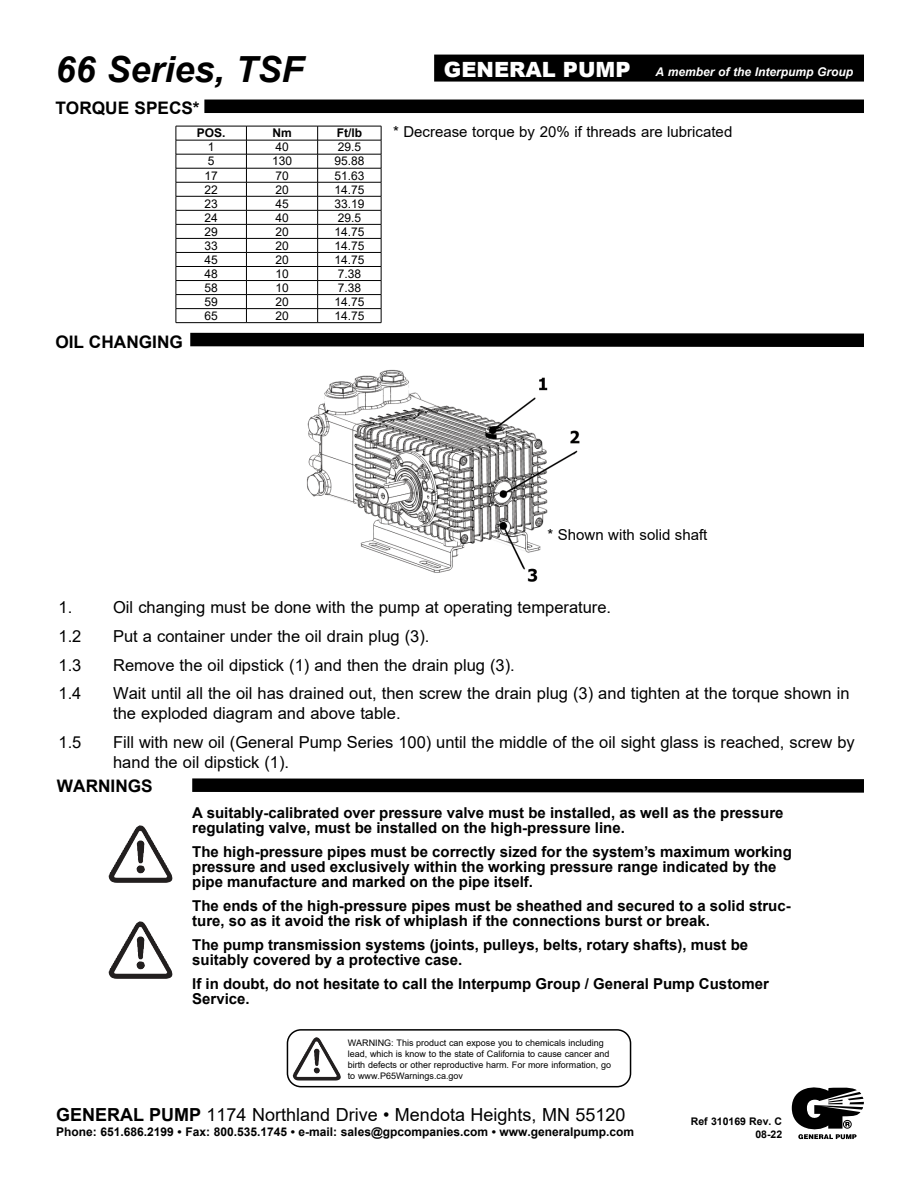
<style>
.page{position:relative;width:918px;height:1188px;background:#fff}
.page>*{position:absolute;margin:0;border:0;box-sizing:border-box;transform-origin:0 0}
.t1{font:italic 700 36px "Arial";color:#000}
.t2{font:18px "Arial";color:#000}
.t3{font:700 17.25px "Arial";color:#000}
.t4{font:16.5px/19.8px "Arial";color:#000}
.t5{font:700 15px/15px "Arial";color:#000}
.t6{font:15px "Arial";color:#000}
.t7{font:12px "Arial";color:#000}
.t8{font:700 12px "Arial";color:#000}
.t9{font:italic 700 12px "Arial";color:#fff}
.t10{font:700 10.5px/12.6px "Arial";color:#000;text-align:right}
.t11{font:9px/10.8px "Arial";color:#000}
.s1{font-weight:900;font-style:normal;font-size:21px}
.s2{font-weight:700}
</style>
<div class="page">
<div style="left:204px;top:100px;width:660px;height:13px;background:#000"></div>
<img style="left:306px;top:369px;width:274px;height:213px">
<svg style="left:792px;top:1087px;width:72px;height:52px"></svg>
<div style="left:434px;top:55px;width:430px;height:27px;background:#000"></div>
<div style="left:546px;top:528px;width:163px;height:14px;background:#fff"></div>
<svg style="left:176px;top:126px;width:688px;height:221px"></svg>
<img style="left:109px;top:825px;width:63px;height:58px">
<img style="left:109px;top:921px;width:63px;height:58px">
<svg style="left:192px;top:778px;width:672px;height:15px;background:#191919"></svg>
<div style="left:287px;top:1029px;width:344px;height:58px;border:2px solid #000;border-radius:14px"></div>
<img style="left:293px;top:1040px;width:20px;height:39px">
<h1 class="t1" style="left:56px;top:45px;width:250px">66 Series, TSF</h1>
<p class="t9" style="left:444px;top:64px;width:411px"><span class="s1">GENERAL PUMP</span> A member of the Interpump Group</p>
<p class="t3" style="left:55px;top:95px;width:146px">TORQUE SPECS*</p>
<p class="t8" style="left:197px;top:125px;width:30px">POS.</p>
<p class="t8" style="left:272px;top:125px;width:21px">Nm</p>
<p class="t8" style="left:337px;top:125px;width:27px">Ft/lb</p>
<p class="t6" style="left:393px;top:122px;width:341px">* Decrease torque by 20% if threads are lubricated</p>
<p class="t7" style="left:208px;top:139px;width:8px">1</p>
<p class="t7" style="left:275px;top:139px;width:15px">40</p>
<p class="t7" style="left:338px;top:139px;width:25px">29.5</p>
<p class="t7" style="left:208px;top:153px;width:8px">5</p>
<p class="t7" style="left:272px;top:153px;width:22px">130</p>
<p class="t7" style="left:334px;top:153px;width:32px">95.88</p>
<p class="t7" style="left:205px;top:167px;width:15px">17</p>
<p class="t7" style="left:275px;top:167px;width:15px">70</p>
<p class="t7" style="left:334px;top:167px;width:32px">51.63</p>
<p class="t7" style="left:205px;top:181px;width:15px">22</p>
<p class="t7" style="left:275px;top:181px;width:15px">20</p>
<p class="t7" style="left:334px;top:181px;width:32px">14.75</p>
<p class="t7" style="left:205px;top:195px;width:15px">23</p>
<p class="t7" style="left:275px;top:195px;width:15px">45</p>
<p class="t7" style="left:334px;top:195px;width:32px">33.19</p>
<p class="t7" style="left:205px;top:209px;width:15px">24</p>
<p class="t7" style="left:275px;top:209px;width:15px">40</p>
<p class="t7" style="left:338px;top:209px;width:25px">29.5</p>
<p class="t7" style="left:205px;top:223px;width:15px">29</p>
<p class="t7" style="left:275px;top:223px;width:15px">20</p>
<p class="t7" style="left:334px;top:223px;width:32px">14.75</p>
<p class="t7" style="left:205px;top:237px;width:15px">33</p>
<p class="t7" style="left:275px;top:237px;width:15px">20</p>
<p class="t7" style="left:334px;top:237px;width:32px">14.75</p>
<p class="t7" style="left:205px;top:251px;width:15px">45</p>
<p class="t7" style="left:275px;top:251px;width:15px">20</p>
<p class="t7" style="left:334px;top:251px;width:32px">14.75</p>
<p class="t7" style="left:205px;top:265px;width:15px">48</p>
<p class="t7" style="left:275px;top:265px;width:15px">10</p>
<p class="t7" style="left:338px;top:265px;width:25px">7.38</p>
<p class="t7" style="left:205px;top:279px;width:15px">58</p>
<p class="t7" style="left:275px;top:279px;width:15px">10</p>
<p class="t7" style="left:338px;top:279px;width:25px">7.38</p>
<p class="t7" style="left:205px;top:293px;width:15px">59</p>
<p class="t7" style="left:275px;top:293px;width:15px">20</p>
<p class="t7" style="left:334px;top:293px;width:32px">14.75</p>
<p class="t7" style="left:205px;top:307px;width:15px">65</p>
<p class="t7" style="left:275px;top:307px;width:15px">20</p>
<p class="t7" style="left:334px;top:307px;width:32px">14.75</p>
<p class="t3" style="left:55px;top:329px;width:129px">OIL CHANGING</p>
<p class="t6" style="left:547px;top:524px;width:162px">* Shown with solid shaft</p>
<p class="t4" style="left:58px;top:597px;width:15px">1.</p>
<p class="t4" style="left:113px;top:597px;width:500px">Oil changing must be done with the pump at operating temperature.</p>
<p class="t4" style="left:58px;top:626px;width:24px">1.2</p>
<p class="t4" style="left:113px;top:626px;width:318px">Put a container under the oil drain plug (3).</p>
<p class="t4" style="left:58px;top:655px;width:24px">1.3</p>
<p class="t4" style="left:113px;top:655px;width:403px">Remove the oil dipstick (1) and then the drain plug (3).</p>
<p class="t4" style="left:58px;top:684px;width:24px">1.4</p>
<p class="t4" style="left:113px;top:684px;width:738px">Wait until all the oil has drained out, then screw the drain plug (3) and tighten at the torque shown in the exploded diagram and above table.</p>
<p class="t4" style="left:58px;top:732px;width:24px">1.5</p>
<p class="t4" style="left:113px;top:732px;width:743px">Fill with new oil (General Pump Series 100) until the middle of the oil sight glass is reached, screw by hand the oil dipstick (1).</p>
<p class="t3" style="left:57px;top:773px;width:97px">WARNINGS</p>
<p class="t5" style="left:192px;top:806px;width:593px">A suitably-calibrated over pressure valve must be installed, as well as the pressure regulating valve, must be installed on the high-pressure line.</p>
<p class="t5" style="left:192px;top:845px;width:601px">The high-pressure pipes must be correctly sized for the system’s maximum working pressure and used exclusively within the working pressure range indicated by the pipe manufacture and marked on the pipe itself.</p>
<p class="t5" style="left:192px;top:899px;width:600px">The ends of the high-pressure pipes must be sheathed and secured to a solid struc&shy;ture, so as it avoid the risk of whiplash if the connections burst or break.</p>
<p class="t5" style="left:192px;top:938px;width:557px">The pump transmission systems (joints, pulleys, belts, rotary shafts), must be suitably covered by a protective case.</p>
<p class="t5" style="left:192px;top:977px;width:578px">If in doubt, do not hesitate to call the Interpump Group / General Pump Customer<br>Service.</p>
<p class="t11" style="left:348px;top:1038px;width:265px">WARNING: This product can expose you to chemicals including lead, which is know to the state of California to cause cancer and birth defects or other reproductive harm. For more information, go to www.P65Warnings.ca.gov</p>
<p class="t2" style="left:56px;top:1103px;width:571px"><span class="s2">GENERAL PUMP</span> 1174 Northland Drive • Mendota Heights, MN 55120</p>
<p class="t8" style="left:56px;top:1123px;width:580px">Phone: 651.686.2199 • Fax: 800.535.1745 • e-mail: sales@gpcompanies.com • www.generalpump.com</p>
<p class="t10" style="left:691px;top:1116px;width:93px">Ref 310169 Rev. C<br>08-22</p>
</div>
